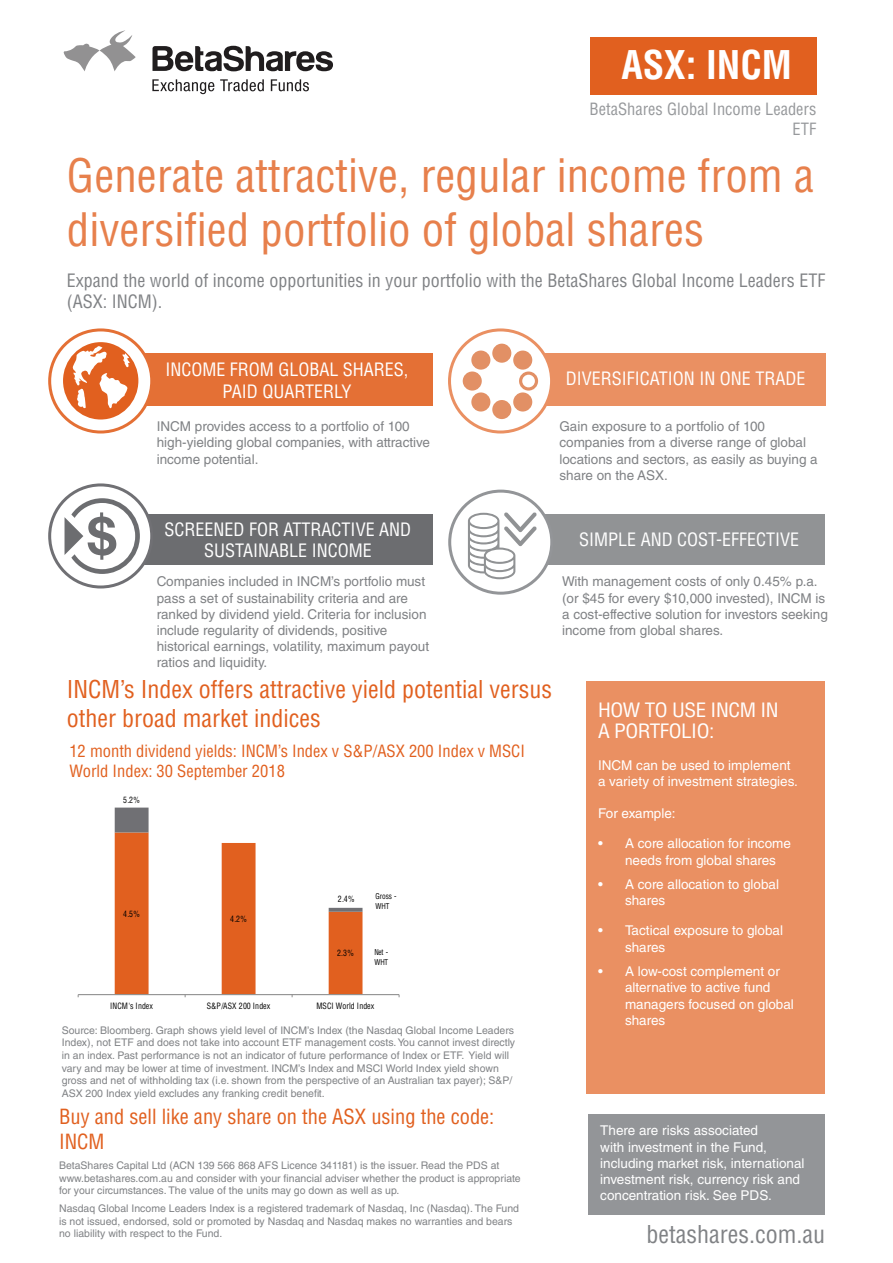
<style>
.page{position:relative;width:893px;height:1263px;background:#fff}
.page>*{position:absolute;margin:0;border:0;box-sizing:border-box;transform-origin:0 0}
.t1{font:condensed 45px/54px "Helvetica LT Std";color:#e7804c}
.t2{font:700 condensed 38.55px "Helvetica LT Std";color:#fff}
.t3{font:condensed 24px/28.8px "Helvetica LT Std";color:#e1601f}
.t4{font:condensed 24px "Helvetica LT Std";color:#808285}
.t5{font:condensed 20.4px/24.5px "Helvetica LT Std";color:#e1601f}
.t6{font:condensed 19.35px/21px "Helvetica LT Std";letter-spacing:-.02em;color:#fff;scale:1.09 1}
.t7{font:condensed 18px/21.6px "Helvetica LT Std";color:#fff;text-align:center}
.t8{font:condensed 18px/21.6px "Helvetica LT Std";color:#808285}
.t9{font:condensed 16.5px/19.8px "Helvetica LT Std";color:#e1601f}
.t10{font:condensed 16.5px/19.5px "Helvetica LT Std";color:#97999c;text-align:right}
.t11{font:13.5px/16.2px "Helvetica LT Std";color:#808285}
.t12{font:13.5px/16.2px "Helvetica LT Std";color:#fff}
.t13{font:10.5px/12.6px "Helvetica LT Std";color:#808285}
.t14{font:condensed 8.55px "Helvetica LT Std";letter-spacing:.02em;color:#000;scale:.92 1}
.t15{font:condensed 7.8px/9.9px "Helvetica LT Std";letter-spacing:-.025em;color:#000;scale:.92 1}
</style>
<div class="page">
<div style="left:519px;top:354px;width:307px;height:52px;background:#ea9062"></div>
<div style="left:124px;top:354px;width:309px;height:52px;background:#e47035"></div>
<svg style="left:449px;top:330px;width:103px;height:102px"></svg>
<div style="left:448px;top:328px;width:105px;height:105px;border:3px solid #ea9062;border-radius:50%"></div>
<div style="left:124px;top:514px;width:309px;height:50px;background:#6c6d70"></div>
<div style="left:501px;top:514px;width:324px;height:50px;background:#919395"></div>
<svg style="left:50px;top:485px;width:102px;height:102px"></svg>
<div style="left:48px;top:483px;width:105px;height:105px;border:3px solid #707074;border-radius:50%"></div>
<div style="left:588px;top:1114px;width:237px;height:101px;background:#939598"></div>
<svg style="left:50px;top:330px;width:102px;height:102px"></svg>
<div style="left:48px;top:328px;width:105px;height:105px;border:3px solid #e47035;border-radius:50%"></div>
<div style="left:450px;top:491px;width:102px;height:102px;background:#fff;border-radius:50%"></div>
<div style="left:448px;top:490px;width:105px;height:105px;border:3px solid #939598;border-radius:50%"></div>
<svg style="left:468px;top:512px;width:69px;height:67px"></svg>
<div style="left:586px;top:681px;width:239px;height:413px;background:#ea9062"></div>
<svg style="left:152px;top:79px;width:157px;height:15px"></svg>
<svg style="left:64px;top:30px;width:72px;height:41px"></svg>
<svg style="left:152px;top:46px;width:181px;height:25px"></svg>
<div style="left:590px;top:37px;width:226px;height:57px;background:#e1601f"></div>
<svg style="left:463px;top:344px;width:75px;height:75px"></svg>
<svg style="left:63px;top:342px;width:75px;height:78px"></svg>
<svg style="left:65px;top:498px;width:75px;height:76px"></svg>
<hr style="left:78px;top:994px;width:321px;height:1px;background:#898989">
<svg style="left:115px;top:807px;width:247px;height:190px"></svg>
<p class="t2" style="left:621px;top:40px;width:172px">ASX: INCM</p>
<p class="t10" style="left:590px;top:99px;width:228px">BetaShares Global Income Leaders<br>ETF</p>
<p class="t1" style="left:67px;top:148px;width:749px">Generate attractive, regular income from a diversified portfolio of global shares</p>
<p class="t8" style="left:67px;top:269px;width:760px">Expand the world of income opportunities in your portfolio with the BetaShares Global Income Leaders ETF (ASX: INCM).</p>
<p class="t7" style="left:165px;top:358px;width:245px">INCOME FROM GLOBAL SHARES,<br>PAID QUARTERLY</p>
<p class="t11" style="left:157px;top:418px;width:275px">INCM provides access to a portfolio of 100 high-yielding global companies, with attractive income potential.</p>
<p class="t7" style="left:566px;top:368px;width:241px">DIVERSIFICATION IN ONE TRADE</p>
<p class="t11" style="left:559px;top:418px;width:260px">Gain exposure to a portfolio of 100 companies from a diverse range of global locations and sectors, as easily as buying a share on the ASX.</p>
<p class="t7" style="left:165px;top:518px;width:248px">SCREENED FOR ATTRACTIVE AND<br>SUSTAINABLE INCOME</p>
<p class="t11" style="left:157px;top:573px;width:274px">Companies included in INCM’s portfolio must pass a set of sustainability criteria and are ranked by dividend yield. Criteria for inclusion include regularity of dividends, positive historical earnings, volatility, maximum payout ratios and liquidity.</p>
<p class="t3" style="left:67px;top:675px;width:487px">INCM’s Index offers attractive yield potential versus other broad market indices</p>
<p class="t9" style="left:69px;top:741px;width:457px">12 month dividend yields: INCM’s Index v S&amp;P/ASX 200 Index v MSCI<br>World Index: 30 September 2018</p>
<p class="t14" style="left:123px;top:794px;width:20px">5.2%</p>
<p class="t14" style="left:123px;top:908px;width:20px">4.5%</p>
<p class="t14" style="left:230px;top:913px;width:20px">4.2%</p>
<p class="t14" style="left:338px;top:893px;width:20px">2.4%</p>
<p class="t14" style="left:337px;top:947px;width:20px">2.3%</p>
<p class="t15" style="left:376px;top:891px;width:24px">Gross -<br>WHT</p>
<p class="t15" style="left:374px;top:947px;width:17px">Net -<br>WHT</p>
<p class="t14" style="left:110px;top:1000px;width:48px">INCM's Index</p>
<p class="t14" style="left:207px;top:1000px;width:70px">S&amp;P/ASX 200 Index</p>
<p class="t14" style="left:316px;top:1000px;width:64px">MSCI World Index</p>
<p class="t13" style="left:62px;top:1024px;width:455px">Source: Bloomberg. Graph shows yield level of INCM’s Index (the Nasdaq Global Income Leaders Index), not ETF and does not take into account ETF management costs. You cannot invest directly in an index. Past performance is not an indicator of future performance of Index or ETF. Yield will vary and may be lower at time of investment. INCM’s Index and MSCI World Index yield shown gross and net of withholding tax (i.e. shown from the perspective of an Australian tax payer); S&amp;P/ ASX 200 Index yield excludes any franking credit benefit.</p>
<p class="t5" style="left:59px;top:1104px;width:437px">Buy and sell like any share on the ASX using the code:<br>INCM</p>
<p class="t13" style="left:59px;top:1159px;width:463px">BetaShares Capital Ltd (ACN 139 566 868 AFS Licence 341181) is the issuer. Read the PDS at www.betashares.com.au and consider with your financial adviser whether the product is appropriate for your circumstances. The value of the units may go down as well as up.</p>
<p class="t13" style="left:59px;top:1202px;width:461px">Nasdaq Global Income Leaders Index is a registered trademark of Nasdaq, Inc (Nasdaq). The Fund is not issued, endorsed, sold or promoted by Nasdaq and Nasdaq makes no warranties and bears no liability with respect to the Fund.</p>
<p class="t7" style="left:579px;top:528px;width:222px">SIMPLE AND COST-EFFECTIVE</p>
<p class="t11" style="left:562px;top:573px;width:267px">With management costs of only 0.45% p.a. (or $45 for every $10,000 invested), INCM is a cost-effective solution for investors seeking income from global shares.</p>
<p class="t6" style="left:598px;top:699px;width:167px">HOW TO USE INCM IN<br>A PORTFOLIO:</p>
<p class="t12" style="left:598px;top:757px;width:202px">INCM can be used to implement a variety of investment strategies.</p>
<p class="t12" style="left:598px;top:805px;width:79px">For example:</p>
<p class="t12" style="left:625px;top:835px;width:167px;text-indent:-27px">• A core allocation for income needs from global shares</p>
<p class="t12" style="left:625px;top:876px;width:156px;text-indent:-27px">• A core allocation to global shares</p>
<p class="t12" style="left:625px;top:922px;width:160px;text-indent:-27px">• Tactical exposure to global shares</p>
<p class="t12" style="left:625px;top:963px;width:170px;text-indent:-27px">• A low-cost complement or alternative to active fund managers focused on global shares</p>
<p class="t12" style="left:600px;top:1122px;width:206px">There are risks associated<br>with investment in the Fund, including market risk, international investment risk, currency risk and concentration risk. See PDS.</p>
<p class="t4" style="left:646px;top:1219px;width:180px">betashares.com.au</p>
</div>
